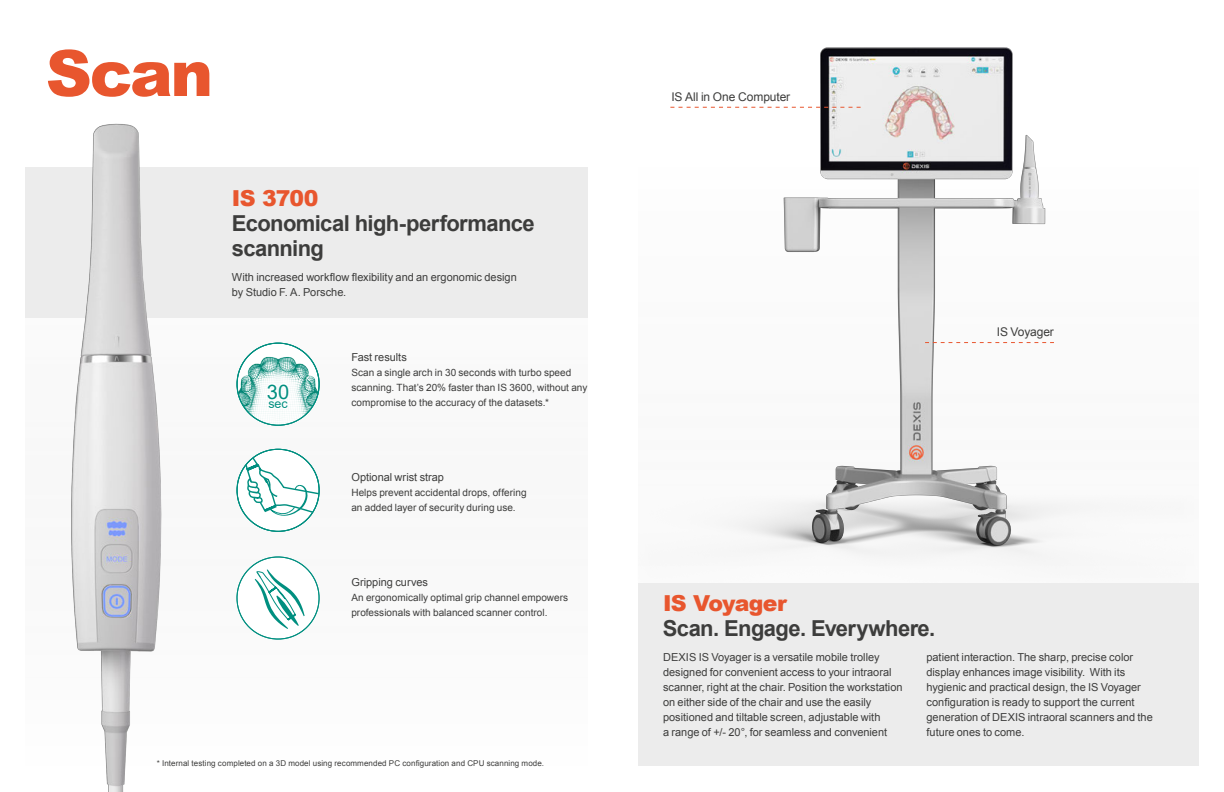
<style>
.page{position:relative;width:1224px;height:792px;background:#fff}
.page>*{position:absolute;margin:0;border:0;box-sizing:border-box;transform-origin:0 0}
.Headline_72_72{font:900 64px "Arial";color:#e8562e}
.Headline_22_24{font:700 22px/25px "Arial";letter-spacing:-.03em;color:#3d3d3c}
.Headline_22_24-2{font:900 22px "Arial";letter-spacing:-.03em;color:#e8562e}
.t1{font:20.1px "Arial";color:#008f80}
.t2{font:12.5px "Arial";color:#008f80}
.Copy_12_14_4{font:12px "Arial";letter-spacing:-.005em;color:#3d3d3c}
.Copy_11_13{font:11px/15px "Arial";color:#3d3d3c}
.Copy_10_12{font:10px/15px "Arial";letter-spacing:.005em;color:#3d3d3c}
.Small_text{font:8px "Arial";letter-spacing:.01em;color:#3d3d3c}
</style>
<div class="page">
<div style="left:638px;top:168px;width:560px;height:598px;background:#ececec"></div>
<div style="left:26px;top:168px;width:562px;height:598px;background:#ececec"></div>
<div style="left:26px;top:318px;width:562px;height:474px;background:#fff"></div>
<img style="left:49px;top:123px;width:144px;height:669px">
<img style="left:638px;top:47px;width:560px;height:535px">
<svg style="left:670px;top:107px;width:191px;height:1px"></svg>
<svg style="left:925px;top:342px;width:129px;height:1px"></svg>
<svg style="left:237px;top:449px;width:82px;height:68px"></svg>
<div style="left:237px;top:449px;width:83px;height:83px;border:1px solid #008f80;border-radius:50%"></div>
<img style="left:237px;top:343px;width:82px;height:82px">
<svg style="left:266px;top:382px;width:24px;height:29px"></svg>
<div style="left:237px;top:343px;width:83px;height:83px;border:1px solid #008f80;border-radius:50%"></div>
<svg style="left:236px;top:556px;width:84px;height:84px"></svg>
<div style="left:237px;top:556px;width:83px;height:83px;border:1px solid #008f80;border-radius:50%"></div>
<p class="Headline_72_72" style="left:46px;top:27px;width:169px">Scan</p>
<p class="Headline_22_24-2" style="left:232px;top:182px;width:88px">IS 3700</p>
<p class="Headline_22_24" style="left:232px;top:212px;width:304px">Economical high-performance scanning</p>
<p class="Copy_11_13" style="left:232px;top:270px;width:286px">With increased workflow flexibility and an ergonomic design by Studio F. A. Porsche.</p>
<p class="t1" style="left:267px;top:378px;width:24px">30</p>
<p class="t2" style="left:268px;top:395px;width:21px">sec</p>
<p class="Copy_11_13" style="left:351px;top:350px;width:57px">Fast results</p>
<p class="Copy_10_12" style="left:351px;top:365px;width:237px">Scan a single arch in 30 seconds with turbo speed scanning. That’s 20% faster than IS 3600, without any compromise to the accuracy of the datasets.*</p>
<p class="Copy_11_13" style="left:351px;top:470px;width:94px">Optional wrist strap</p>
<p class="Copy_10_12" style="left:351px;top:485px;width:177px">Helps prevent accidental drops, offering an added layer of security during use.</p>
<p class="Copy_11_13" style="left:351px;top:575px;width:78px">Gripping curves</p>
<p class="Copy_10_12" style="left:351px;top:590px;width:218px">An ergonomically optimal grip channel empowers professionals with balanced scanner control.</p>
<p class="Small_text" style="left:157px;top:758px;width:389px">* Internal testing completed on a 3D model using recommended PC configuration and CPU scanning mode.</p>
<p class="Copy_12_14_4" style="left:671px;top:89px;width:120px">IS All in One Computer</p>
<p class="Copy_12_14_4" style="left:997px;top:324px;width:59px">IS Voyager</p>
<p class="Headline_22_24-2" style="left:663px;top:587px;width:125px">IS Voyager</p>
<p class="Headline_22_24" style="left:663px;top:617px;width:274px">Scan. Engage. Everywhere.</p>
<p class="Copy_11_13" style="left:663px;top:650px;width:241px">DEXIS IS Voyager is a versatile mobile trolley designed for convenient access to your intraoral scanner, right at the chair. Position the workstation on either side of the chair and use the easily positioned and tiltable screen, adjustable with<br>a range of +/- 20°, for seamless and convenient</p>
<p class="Copy_11_13" style="left:927px;top:650px;width:228px">patient interaction. The sharp, precise color display enhances image visibility. With its hygienic and practical design, the IS Voyager configuration is ready to support the current generation of DEXIS intraoral scanners and the future ones to come.</p>
</div>
